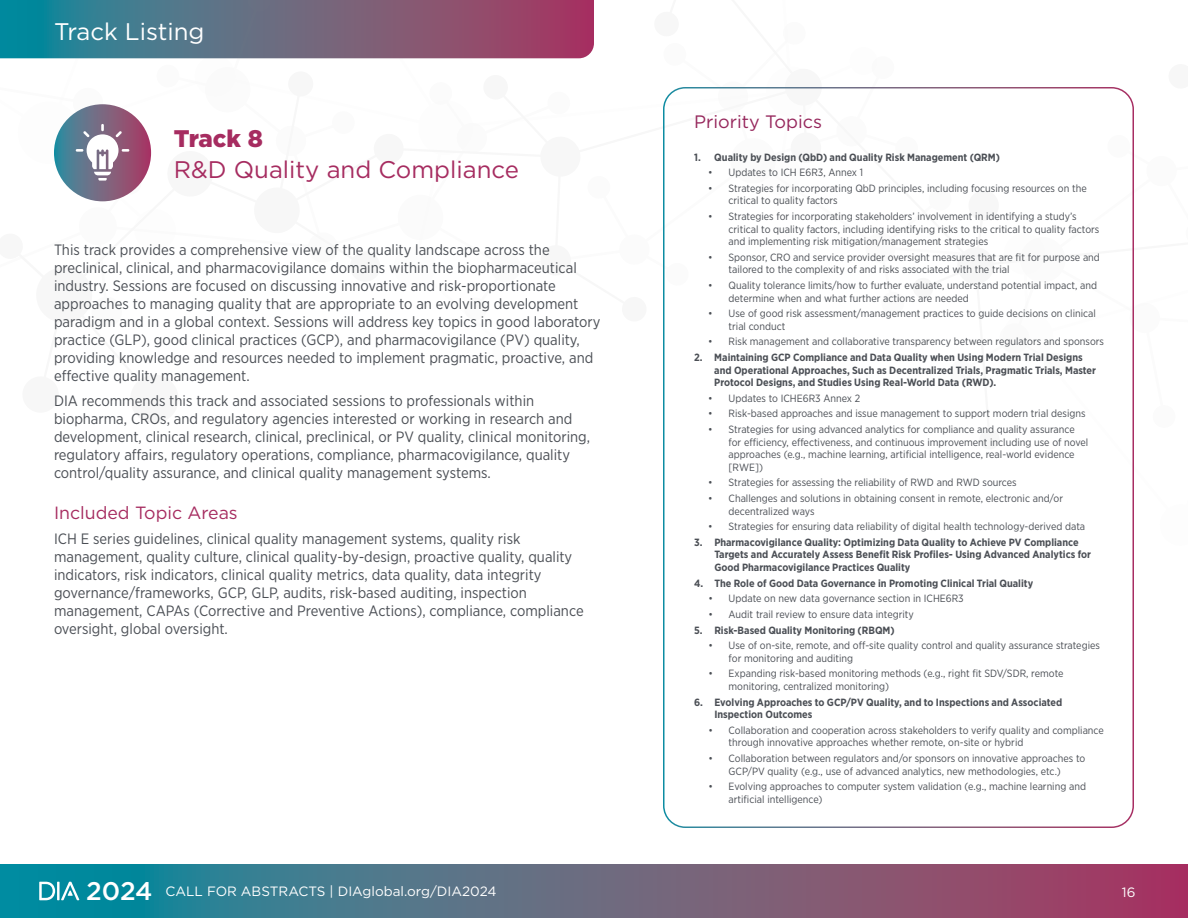
<style>
.page{position:relative;width:1188px;height:918px;background:#fff}
.page>*{position:absolute;margin:0;border:0;box-sizing:border-box;transform-origin:0 0}
.t1{font:24px "Gotham";color:#a62c60}
.t2{font:24px "Gotham";color:#fff}
.t3{font:900 24px "Gotham";letter-spacing:-.015em;color:#a62c60}
.t4{font:18px "Gotham";color:#96275c}
.t5{font:17.7px "Gotham";color:#a62c60}
.t6{font:15px/18px "Gotham Narrow";color:#4b4f55}
.t7{font:13.5px "Gotham";color:#fff}
.t8{font:10.5px/12.6px "Gotham Narrow";color:#4b4f55}
.t9{font:700 10.5px/12.6px "Gotham Narrow";color:#4b4f55}
.s1{font-weight:500;font-size:25.5px}
</style>
<div class="page">
<svg style="left:0;top:864px;width:1188px;height:54px;background:#626780"></svg>
<svg style="left:61px;top:882px;width:18px;height:18px"></svg>
<hr style="left:57px;top:882px;width:3px;height:18px;background:#fff">
<svg style="left:39px;top:882px;width:16px;height:18px"></svg>
<svg style="left:0;top:0;width:1134px;height:202px"></svg>
<svg style="left:54px;top:104px;width:97px;height:97px;background:#746682"></svg>
<svg style="left:76px;top:124px;width:53px;height:57px"></svg>
<h1 class="t2" style="left:54px;top:16px;width:152px">Track Listing</h1>
<h1 class="t3" style="left:174px;top:121px;width:90px">Track 8</h1>
<h1 class="t1" style="left:174px;top:154px;width:347px">R&amp;D Quality and Compliance</h1>
<p class="t6" style="left:54px;top:240px;width:548px">This track provides a comprehensive view of the quality landscape across the preclinical, clinical, and pharmacovigilance domains within the biopharmaceutical industry. Sessions are focused on discussing innovative and risk-proportionate approaches to managing quality that are appropriate to an evolving development paradigm and in a global context. Sessions will address key topics in good laboratory practice (GLP), good clinical practices (GCP), and pharmacovigilance (PV) quality, providing knowledge and resources needed to implement pragmatic, proactive, and effective quality management.</p>
<p class="t6" style="left:54px;top:391px;width:538px">DIA recommends this track and associated sessions to professionals within biopharma, CROs, and regulatory agencies interested or working in research and development, clinical research, clinical, preclinical, or PV quality, clinical monitoring, regulatory affairs, regulatory operations, compliance, pharmacovigilance, quality control/quality assurance, and clinical quality management systems.</p>
<h3 class="t5" style="left:54px;top:502px;width:185px">Included Topic Areas</h3>
<p class="t6" style="left:54px;top:529px;width:531px">ICH E series guidelines, clinical quality management systems, quality risk management, quality culture, clinical quality-by-design, proactive quality, quality indicators, risk indicators, clinical quality metrics, data quality, data integrity governance/frameworks, GCP, GLP, audits, risk-based auditing, inspection management, CAPAs (Corrective and Preventive Actions), compliance, compliance oversight, global oversight.</p>
<h2 class="t4" style="left:694px;top:110px;width:129px">Priority Topics</h2>
<p class="t9" style="left:694px;top:151px;width:307px">1. Quality by Design (QbD) and Quality Risk Management (QRM)</p>
<p class="t8" style="left:708px;top:166px;width:156px">• Updates to ICH E6R3, Annex 1</p>
<p class="t8" style="left:729px;top:182px;width:360px;text-indent:-20px">• Strategies for incorporating QbD principles, including focusing resources on the critical to quality factors</p>
<p class="t8" style="left:729px;top:210px;width:372px;text-indent:-20px">• Strategies for incorporating stakeholders’ involvement in identifying a study’s critical to quality factors, including identifying risks to the critical to quality factors and implementing risk mitigation/management strategies</p>
<p class="t8" style="left:729px;top:251px;width:373px;text-indent:-20px">• Sponsor, CRO and service provider oversight measures that are fit for purpose and tailored to the complexity of and risks associated with the trial</p>
<p class="t8" style="left:729px;top:279px;width:370px;text-indent:-20px">• Quality tolerance limits/how to further evaluate, understand potential impact, and determine when and what further actions are needed</p>
<p class="t8" style="left:729px;top:307px;width:369px;text-indent:-20px">• Use of good risk assessment/management practices to guide decisions on clinical trial conduct</p>
<p class="t8" style="left:708px;top:335px;width:397px">• Risk management and collaborative transparency between regulators and sponsors</p>
<p class="t9" style="left:714px;top:351px;width:383px;text-indent:-20px">2. Maintaining GCP Compliance and Data Quality when Using Modern Trial Designs and Operational Approaches, Such as Decentralized Trials, Pragmatic Trials, Master<br>Protocol Designs, and Studies Using Real-World Data (RWD).</p>
<p class="t8" style="left:708px;top:392px;width:153px">• Updates to ICHE6R3 Annex 2</p>
<p class="t8" style="left:708px;top:407px;width:379px">• Risk-based approaches and issue management to support modern trial designs</p>
<p class="t8" style="left:729px;top:423px;width:361px;text-indent:-20px">• Strategies for using advanced analytics for compliance and quality assurance for efficiency, effectiveness, and continuous improvement including use of novel approaches (e.g., machine learning, artificial intelligence, real-world evidence [RWE])</p>
<p class="t8" style="left:708px;top:476px;width:310px">• Strategies for assessing the reliability of RWD and RWD sources</p>
<p class="t8" style="left:729px;top:492px;width:336px;text-indent:-20px">• Challenges and solutions in obtaining consent in remote, electronic and/or decentralized ways</p>
<p class="t8" style="left:708px;top:520px;width:378px">• Strategies for ensuring data reliability of digital health technology-derived data</p>
<p class="t9" style="left:714px;top:536px;width:378px;text-indent:-20px">3. Pharmacovigilance Quality: Optimizing Data Quality to Achieve PV Compliance<br>Targets and Accurately Assess Benefit Risk Profiles- Using Advanced Analytics for<br>Good Pharmacovigilance Practices Quality</p>
<p class="t9" style="left:694px;top:577px;width:341px">4. The Role of Good Data Governance in Promoting Clinical Trial Quality</p>
<p class="t8" style="left:708px;top:592px;width:257px">• Update on new data governance section in ICHE6R3</p>
<p class="t8" style="left:708px;top:608px;width:207px">• Audit trail review to ensure data integrity</p>
<p class="t9" style="left:694px;top:623px;width:202px">5. Risk-Based Quality Monitoring (RBQM)</p>
<p class="t8" style="left:729px;top:639px;width:373px;text-indent:-20px">• Use of on-site, remote, and off-site quality control and quality assurance strategies for monitoring and auditing</p>
<p class="t8" style="left:729px;top:667px;width:336px;text-indent:-20px">• Expanding risk-based monitoring methods (e.g., right fit SDV/SDR, remote monitoring, centralized monitoring)</p>
<p class="t9" style="left:714px;top:695px;width:349px;text-indent:-20px">6. Evolving Approaches to GCP/PV Quality, and to Inspections and Associated<br>Inspection Outcomes</p>
<p class="t8" style="left:729px;top:724px;width:377px;text-indent:-20px">• Collaboration and cooperation across stakeholders to verify quality and compliance through innovative approaches whether remote, on-site or hybrid</p>
<p class="t8" style="left:708px;top:752px;width:379px;text-align:center">• Collaboration between regulators and/or sponsors on innovative approaches to<br>GCP/PV quality (e.g., use of advanced analytics, new methodologies, etc.)</p>
<p class="t8" style="left:729px;top:780px;width:359px;text-indent:-20px">• Evolving approaches to computer system validation (e.g., machine learning and artificial intelligence)</p>
<p class="t7" style="left:86px;top:883px;width:412px"><span class="s1">2024</span> CALL FOR ABSTRACTS | DIAglobal.org/DIA2024</p>
<p class="t7" style="left:1122px;top:883px;width:15px">16</p>
</div>
